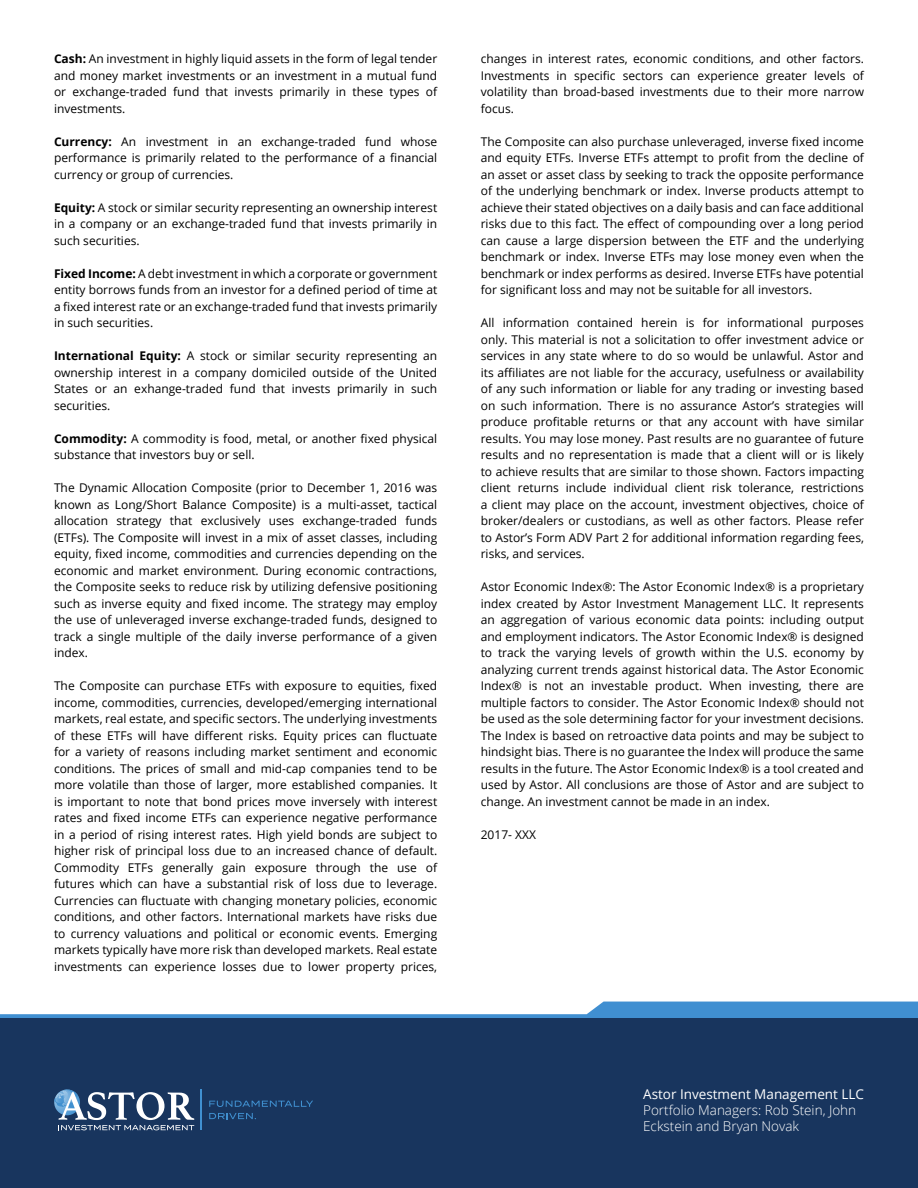
<style>
.page{position:relative;width:918px;height:1188px;background:#fff}
.page>*{position:absolute;margin:0;border:0;box-sizing:border-box;transform-origin:0 0}
.t1{font:300 13.5px/16.2px "Open Sans";color:#fff}
.t2{font:13.5px "Open Sans";color:#fff}
.t3{font:12px/16.5px "Open Sans";color:#000;text-align:justify}
.s1{font-weight:700}
</style>
<div class="page">
<svg style="left:0;top:1002px;width:918px;height:17px"></svg>
<div style="left:0;top:1019px;width:918px;height:169px;background:#18355e"></div>
<hr style="left:201px;top:1090px;width:1px;height:40px;background:#4090d0">
<svg style="left:209px;top:1101px;width:104px;height:6px"></svg>
<svg style="left:209px;top:1113px;width:47px;height:6px"></svg>
<svg style="left:54px;top:1089px;width:140px;height:41px"></svg>
<p class="t3" style="left:54px;top:50px;width:385px"><span class="s1">Cash:</span> An investment in highly liquid assets in the form of legal tender and money market investments or an investment in a mutual fund or exchange-traded fund that invests primarily in these types of investments.</p>
<p class="t3" style="left:54px;top:133px;width:385px"><span class="s1">Currency:</span> An investment in an exchange-traded fund whose performance is primarily related to the performance of a financial currency or group of currencies.</p>
<p class="t3" style="left:54px;top:199px;width:385px"><span class="s1">Equity:</span> A stock or similar security representing an ownership interest in a company or an exchange-traded fund that invests primarily in such securities.</p>
<p class="t3" style="left:54px;top:265px;width:385px"><span class="s1">Fixed Income:</span> A debt investment in which a corporate or government entity borrows funds from an investor for a defined period of time at a fixed interest rate or an exchange-traded fund that invests primarily in such securities.</p>
<p class="t3" style="left:54px;top:347px;width:385px"><span class="s1">International Equity:</span> A stock or similar security representing an ownership interest in a company domiciled outside of the United States or an exhange-traded fund that invests primarily in such securities.</p>
<p class="t3" style="left:54px;top:430px;width:385px"><span class="s1">Commodity:</span> A commodity is food, metal, or another fixed physical substance that investors buy or sell.</p>
<p class="t3" style="left:54px;top:479px;width:385px">The Dynamic Allocation Composite (prior to December 1, 2016 was known as Long/Short Balance Composite) is a multi-asset, tactical allocation strategy that exclusively uses exchange-traded funds (ETFs). The Composite will invest in a mix of asset classes, including equity, fixed income, commodities and currencies depending on the economic and market environment. During economic contractions, the Composite seeks to reduce risk by utilizing defensive positioning such as inverse equity and fixed income. The strategy may employ the use of unleveraged inverse exchange-traded funds, designed to track a single multiple of the daily inverse performance of a given index.</p>
<p class="t3" style="left:54px;top:677px;width:385px">The Composite can purchase ETFs with exposure to equities, fixed income, commodities, currencies, developed/emerging international markets, real estate, and specific sectors. The underlying investments of these ETFs will have different risks. Equity prices can fluctuate for a variety of reasons including market sentiment and economic conditions. The prices of small and mid-cap companies tend to be more volatile than those of larger, more established companies. It is important to note that bond prices move inversely with interest rates and fixed income ETFs can experience negative performance in a period of rising interest rates. High yield bonds are subject to higher risk of principal loss due to an increased chance of default.<br>Commodity ETFs generally gain exposure through the use of futures which can have a substantial risk of loss due to leverage.<br>Currencies can fluctuate with changing monetary policies, economic conditions, and other factors. International markets have risks due to currency valuations and political or economic events. Emerging markets typically have more risk than developed markets. Real estate investments can experience losses due to lower property prices,</p>
<p class="t3" style="left:481px;top:50px;width:385px">changes in interest rates, economic conditions, and other factors.<br>Investments in specific sectors can experience greater levels of volatility than broad-based investments due to their more narrow focus.</p>
<p class="t3" style="left:481px;top:133px;width:385px">The Composite can also purchase unleveraged, inverse fixed income and equity ETFs. Inverse ETFs attempt to profit from the decline of an asset or asset class by seeking to track the opposite performance of the underlying benchmark or index. Inverse products attempt to achieve their stated objectives on a daily basis and can face additional risks due to this fact. The effect of compounding over a long period can cause a large dispersion between the ETF and the underlying benchmark or index. Inverse ETFs may lose money even when the benchmark or index performs as desired. Inverse ETFs have potential for significant loss and may not be suitable for all investors.</p>
<p class="t3" style="left:481px;top:314px;width:385px">All information contained herein is for informational purposes only. This material is not a solicitation to offer investment advice or services in any state where to do so would be unlawful. Astor and its affiliates are not liable for the accuracy, usefulness or availability of any such information or liable for any trading or investing based on such information. There is no assurance Astor’s strategies will produce profitable returns or that any account with have similar results. You may lose money. Past results are no guarantee of future results and no representation is made that a client will or is likely to achieve results that are similar to those shown. Factors impacting client returns include individual client risk tolerance, restrictions a client may place on the account, investment objectives, choice of broker/dealers or custodians, as well as other factors. Please refer to Astor’s Form ADV Part 2 for additional information regarding fees, risks, and services.</p>
<p class="t3" style="left:481px;top:578px;width:385px">Astor Economic Index®: The Astor Economic Index® is a proprietary index created by Astor Investment Management LLC. It represents an aggregation of various economic data points: including output and employment indicators. The Astor Economic Index® is designed to track the varying levels of growth within the U.S. economy by analyzing current trends against historical data. The Astor Economic Index® is not an investable product. When investing, there are multiple factors to consider. The Astor Economic Index® should not be used as the sole determining factor for your investment decisions.<br>The Index is based on retroactive data points and may be subject to hindsight bias. There is no guarantee the Index will produce the same results in the future. The Astor Economic Index® is a tool created and used by Astor. All conclusions are those of Astor and are subject to change. An investment cannot be made in an index.</p>
<p class="t3" style="left:481px;top:826px;width:57px">2017- XXX</p>
<p class="t2" style="left:643px;top:1085px;width:222px">Astor Investment Management LLC</p>
<p class="t1" style="left:643px;top:1102px;width:215px">Portfolio Managers: Rob Stein, John<br>Eckstein and Bryan Novak</p>
</div>
